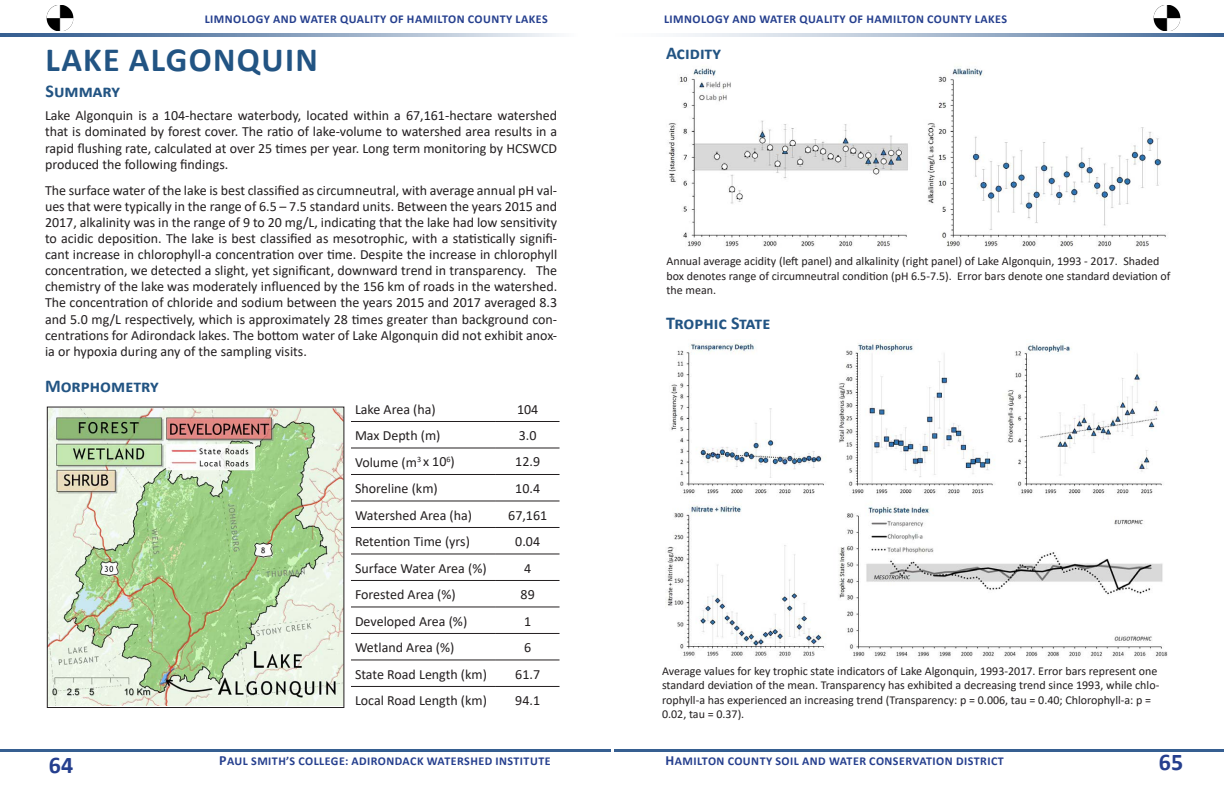
<style>
.page{position:relative;width:1224px;height:792px;background:#fff}
.page>*{position:absolute;margin:0;border:0;box-sizing:border-box;transform-origin:0 0}
.AWI_Heading_1{font:700 34px "Calibri";letter-spacing:.04em;color:#225483}
.t1{font:700 24px "Calibri";color:#253f8e}
.AWI__heading_2{font:700 18px "Calibri";color:#225483}
.AWI_Body{font:14px/16.1px "Calibri";color:#231f20;text-align:justify}
.AWI_Figure_legend{font:12px/14.4px "Calibri";color:#231f20}
.t2{font:700 12px "Calibri";letter-spacing:.04em;color:#253f8e}
.s1{font-size:14px}
</style>
<div class="page">
<hr style="left:614px;top:749px;width:610px;height:3px;background:#365f91">
<hr style="left:0;top:34px;width:612px;height:3px;background:#365f91">
<hr style="left:612px;top:34px;width:612px;height:3px;background:#365f91">
<img style="left:46px;top:6px;width:27px;height:24px">
<hr style="left:0;top:749px;width:611px;height:3px;background:#365f91">
<img style="left:1153px;top:6px;width:27px;height:24px">
<img style="left:49px;top:409px;width:293px;height:297px">
<div style="left:47px;top:407px;width:297px;height:301px;border:1px solid #231f20"></div>
<hr style="left:351px;top:421px;width:145px;height:1px;background:#231f20">
<hr style="left:496px;top:421px;width:64px;height:1px;background:#231f20">
<hr style="left:351px;top:447px;width:145px;height:1px;background:#231f20">
<hr style="left:496px;top:447px;width:64px;height:1px;background:#231f20">
<hr style="left:351px;top:474px;width:145px;height:1px;background:#231f20">
<hr style="left:496px;top:474px;width:64px;height:1px;background:#231f20">
<hr style="left:351px;top:500px;width:145px;height:1px;background:#231f20">
<hr style="left:496px;top:500px;width:64px;height:1px;background:#231f20">
<hr style="left:351px;top:527px;width:145px;height:1px;background:#231f20">
<hr style="left:496px;top:527px;width:64px;height:1px;background:#231f20">
<hr style="left:351px;top:553px;width:145px;height:1px;background:#231f20">
<hr style="left:496px;top:553px;width:64px;height:1px;background:#231f20">
<hr style="left:351px;top:580px;width:145px;height:1px;background:#231f20">
<hr style="left:496px;top:580px;width:64px;height:1px;background:#231f20">
<hr style="left:351px;top:606px;width:145px;height:1px;background:#231f20">
<hr style="left:496px;top:606px;width:64px;height:1px;background:#231f20">
<hr style="left:351px;top:633px;width:145px;height:1px;background:#231f20">
<hr style="left:496px;top:633px;width:64px;height:1px;background:#231f20">
<hr style="left:351px;top:659px;width:145px;height:1px;background:#231f20">
<hr style="left:496px;top:659px;width:64px;height:1px;background:#231f20">
<hr style="left:351px;top:686px;width:145px;height:1px;background:#231f20">
<hr style="left:496px;top:686px;width:64px;height:1px;background:#231f20">
<img style="left:668px;top:67px;width:498px;height:180px">
<img style="left:665px;top:343px;width:503px;height:315px">
<p class="t2" style="left:205px;top:11px;width:345px">LIMNOLOGY AND WATER QUALITY OF HAMILTON COUNTY LAKES</p>
<p class="t2" style="left:664px;top:11px;width:345px">LIMNOLOGY AND WATER QUALITY OF HAMILTON COUNTY LAKES</p>
<p class="AWI_Heading_1" style="left:46px;top:35px;width:274px">LAKE ALGONQUIN</p>
<p class="AWI_Body" style="left:45px;top:107px;width:514px">Lake Algonquin is a 104-hectare waterbody, located within a 67,161-hectare watershed that is dominated by forest cover. The ratio of lake-volume to watershed area results in a rapid flushing rate, calculated at over 25 times per year. Long term monitoring by HCSWCD produced the following findings.</p>
<p class="AWI_Body" style="left:45px;top:182px;width:514px">The surface water of the lake is best classified as circumneutral, with average annual pH val&shy;ues that were typically in the range of 6.5 – 7.5 standard units. Between the years 2015 and 2017, alkalinity was in the range of 9 to 20 mg/L, indicating that the lake had low sensitivity to acidic deposition. The lake is best classified as mesotrophic, with a statistically signifi&shy;cant increase in chlorophyll-a concentration over time. Despite the increase in chlorophyll concentration, we detected a slight, yet significant, downward trend in transparency. The chemistry of the lake was moderately influenced by the 156 km of roads in the watershed.<br>The concentration of chloride and sodium between the years 2015 and 2017 averaged 8.3 and 5.0 mg/L respectively, which is approximately 28 times greater than background con&shy;centrations for Adirondack lakes. The bottom water of Lake Algonquin did not exhibit anox&shy;ia or hypoxia during any of the sampling visits.</p>
<p class="AWI__heading_2" style="left:45px;top:374px;width:115px">Morphometry</p>
<p class="AWI_Body" style="left:355px;top:400px;width:82px">Lake Area (ha)</p>
<p class="AWI_Body" style="left:517px;top:400px;width:23px">104</p>
<p class="AWI_Body" style="left:355px;top:427px;width:87px">Max Depth (m)</p>
<p class="AWI_Body" style="left:519px;top:427px;width:19px">3.0</p>
<p class="AWI_Body" style="left:355px;top:453px;width:101px">Volume (m<sup>3</sup> x 10<sup>6</sup>)</p>
<p class="AWI_Body" style="left:515px;top:453px;width:26px">12.9</p>
<p class="AWI_Body" style="left:355px;top:480px;width:84px">Shoreline (km)</p>
<p class="AWI_Body" style="left:515px;top:480px;width:26px">10.4</p>
<p class="AWI_Body" style="left:355px;top:506px;width:119px">Watershed Area (ha)</p>
<p class="AWI_Body" style="left:508px;top:506px;width:40px">67,161</p>
<p class="AWI_Body" style="left:355px;top:533px;width:116px">Retention Time (yrs)</p>
<p class="AWI_Body" style="left:515px;top:533px;width:26px">0.04</p>
<p class="AWI_Body" style="left:355px;top:559px;width:133px">Surface Water Area (%)</p>
<p class="AWI_Body" style="left:524px;top:559px;width:9px">4</p>
<p class="AWI_Body" style="left:355px;top:586px;width:102px">Forested Area (%)</p>
<p class="AWI_Body" style="left:521px;top:586px;width:16px">89</p>
<p class="AWI_Body" style="left:355px;top:612px;width:114px">Developed Area (%)</p>
<p class="AWI_Body" style="left:524px;top:612px;width:9px">1</p>
<p class="AWI_Body" style="left:355px;top:639px;width:101px">Wetland Area (%)</p>
<p class="AWI_Body" style="left:524px;top:639px;width:9px">6</p>
<p class="AWI_Body" style="left:355px;top:665px;width:133px">State Road Length (km)</p>
<p class="AWI_Body" style="left:515px;top:665px;width:26px">61.7</p>
<p class="AWI_Body" style="left:355px;top:692px;width:133px">Local Road Length (km)</p>
<p class="AWI_Body" style="left:515px;top:692px;width:26px">94.1</p>
<p class="AWI__heading_2" style="left:46px;top:79px;width:76px">Summary</p>
<p class="AWI__heading_2" style="left:666px;top:40px;width:57px">Acidity</p>
<p class="AWI_Figure_legend" style="left:666px;top:254px;width:506px">Annual average acidity (left panel) and alkalinity (right panel) of Lake Algonquin, 1993 - 2017. Shaded box denotes range of circumneutral condition (pH 6.5-7.5). Error bars denote one standard deviation of the mean.</p>
<p class="AWI__heading_2" style="left:666px;top:310px;width:106px">Trophic State</p>
<p class="AWI_Figure_legend" style="left:662px;top:663px;width:499px">Average values for key trophic state indicators of Lake Algonquin, 1993-2017. Error bars represent one standard deviation of the mean. Transparency has exhibited a decreasing trend since 1993, while chlo&shy;rophyll-a has experienced an increasing trend (Transparency: p = 0.006, tau = 0.40; Chlorophyll-a: p = 0.02, tau = 0.37).</p>
<h2 class="t1" style="left:49px;top:748px;width:26px">64</h2>
<h2 class="t1" style="left:1159px;top:745px;width:26px">65</h2>
<p class="t2" style="left:219px;top:753px;width:333px"><span class="s1">P</span>AUL SMITH’S COLLEGE: ADIRONDACK WATERSHED INSTITUTE</p>
<p class="t2" style="left:666px;top:753px;width:340px"><span class="s1">H</span>AMILTON COUNTY SOIL AND WATER CONSERVATION DISTRICT</p>
</div>
